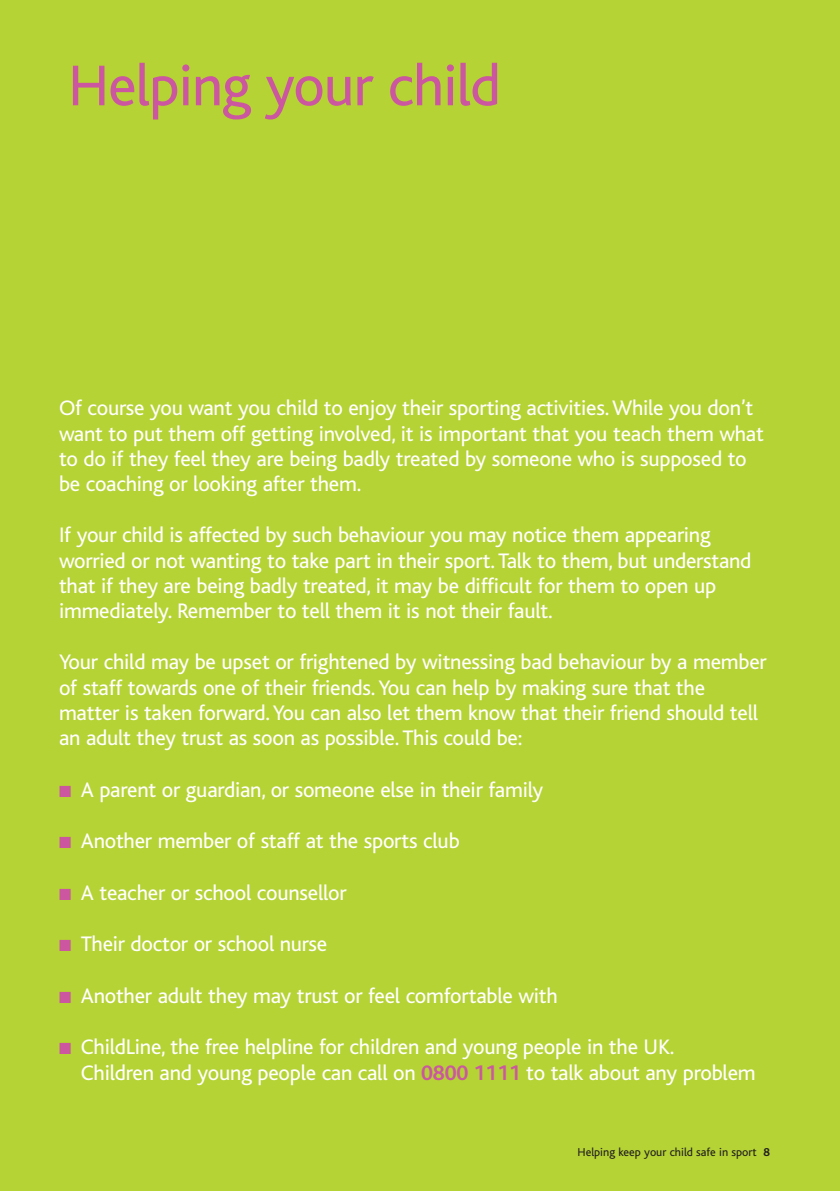
<style>
.page{position:relative;width:840px;height:1191px;background:#fff}
.page>*{position:absolute;margin:0;border:0;box-sizing:border-box;transform-origin:0 0}
.t1{font:60px "Bliss";letter-spacing:-.015em;color:#cc57a0}
.t2{font:22px/25.4px "Bliss";letter-spacing:-.01em;color:#fff}
.t3{font:12px "Bliss";color:#231f20}
.s1{color:#cc57a0}
.s2{font-weight:700;color:#cc57a0}
.s3{font-weight:700}
</style>
<div class="page">
<div style="left:0;top:1px;width:839px;height:1190px;background:#b5d334"></div>
<h3 class="t1" style="left:68px;top:63px;width:434px">Helping your child</h3>
<p class="t2" style="left:59px;top:397px;width:706px">Of course you want you child to enjoy their sporting activities. While you don’t want to put them off getting involved, it is important that you teach them what to do if they feel they are being badly treated by someone who is supposed to be coaching or looking after them.</p>
<p class="t2" style="left:59px;top:524px;width:693px">If your child is affected by such behaviour you may notice them appearing worried or not wanting to take part in their sport. Talk to them, but understand that if they are being badly treated, it may be difficult for them to open up immediately. Remember to tell them it is not their fault.</p>
<p class="t2" style="left:59px;top:651px;width:709px">Your child may be upset or frightened by witnessing bad behaviour by a member of staff towards one of their friends. You can help by making sure that the matter is taken forward. You can also let them know that their friend should tell an adult they trust as soon as possible. This could be:</p>
<p class="t2" style="left:59px;top:779px;width:485px"><span class="s1">■</span> A parent or guardian, or someone else in their family</p>
<p class="t2" style="left:59px;top:830px;width:402px"><span class="s1">■</span> Another member of staff at the sports club</p>
<p class="t2" style="left:59px;top:882px;width:289px"><span class="s1">■</span> A teacher or school counsellor</p>
<p class="t2" style="left:59px;top:933px;width:270px"><span class="s1">■</span> Their doctor or school nurse</p>
<p class="t2" style="left:59px;top:984px;width:500px"><span class="s1">■</span> Another adult they may trust or feel comfortable with</p>
<p class="t2" style="left:81px;top:1035px;width:676px;line-height:26px;text-indent:-22px"><span class="s1">■</span> ChildLine, the free helpline for children and young people in the UK.<br>Children and young people can call on <span class="s2">0800 1111</span> to talk about any problem</p>
<h6 class="t3" style="left:577px;top:1147px;width:194px">Helping keep your child safe in sport <span class="s3">8</span></h6>
</div>
